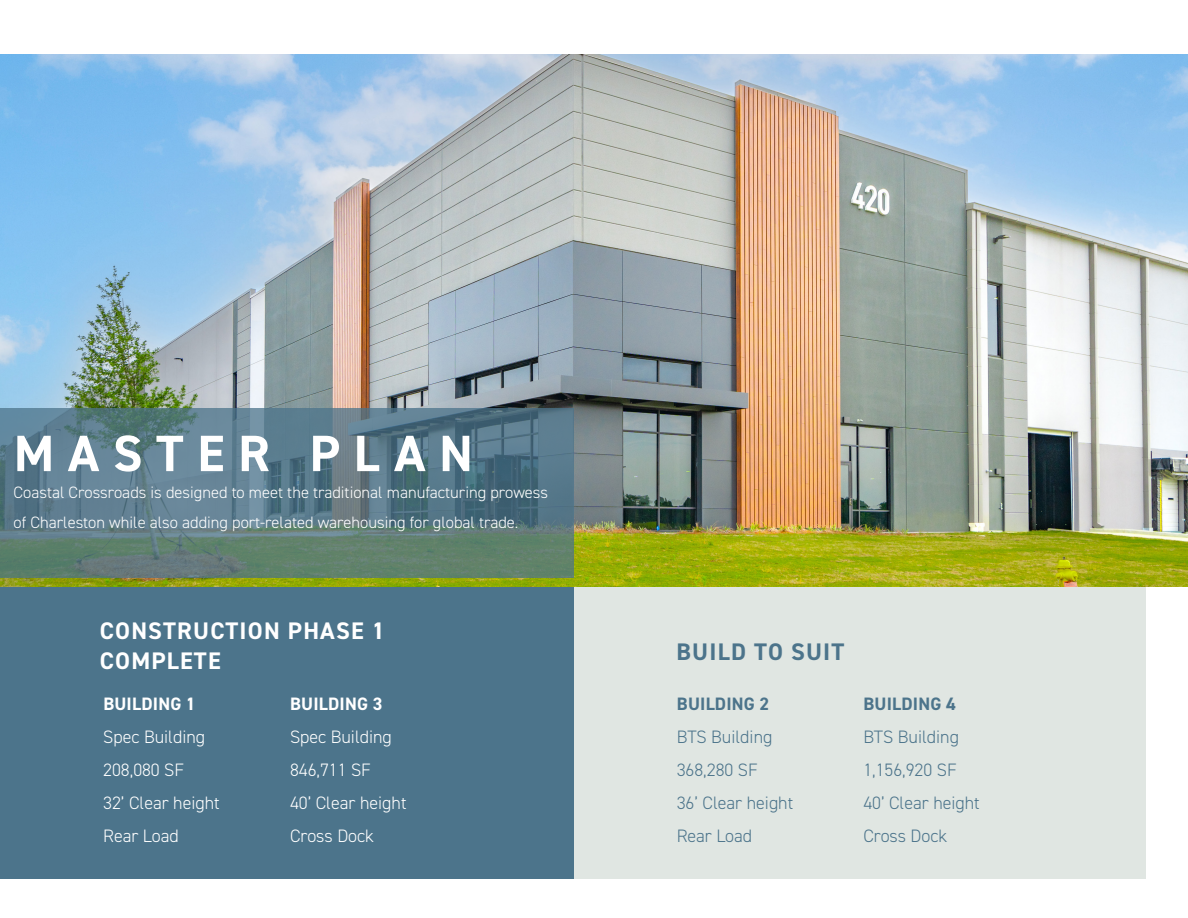
<style>
.page{position:relative;width:1188px;height:918px;background:#fff}
.page>*{position:absolute;margin:0;border:0;box-sizing:border-box;transform-origin:0 0}
.t1{font:700 51.3px "DIN2014";letter-spacing:.27em;color:#fff}
.t2{font:700 24px "DIN2014";letter-spacing:.05em;color:#fff}
.t3{font:700 24px "DIN2014";letter-spacing:.05em;color:#4c748b}
.t4{font:300 18px "DIN2014";color:#fff}
.t5{font:300 18px/33px "DIN2014";color:#4c748b}
.t6{font:700 18px "DIN2014";letter-spacing:.01em;color:#fff}
.t7{font:700 18px "DIN2014";letter-spacing:.01em;color:#4c748b}
.t8{font:300 16.5px/30.6px "DIN2014";color:#fff}
</style>
<div class="page">
<div style="left:573px;top:584px;width:572px;height:295px;background:#e0e6e2"></div>
<div style="left:0;top:578px;width:573px;height:301px;background:#4c748b"></div>
<img style="left:0;top:54px;width:1188px;height:533px">
<svg style="left:0;top:409px;width:573px;height:169px;background:#5c7b82"></svg>
<p class="t1" style="left:14px;top:419px;width:460px">MASTER PLAN</p>
<p class="t8" style="left:14px;top:477px;width:536px">Coastal Crossroads is designed to meet the traditional manufacturing prowess of Charleston while also adding port-related warehousing for global trade.</p>
<p class="t2" style="left:100px;top:615px;width:286px">CONSTRUCTION PHASE 1</p>
<p class="t2" style="left:100px;top:645px;width:122px">COMPLETE</p>
<p class="t6" style="left:103px;top:692px;width:94px">BUILDING 1</p>
<p class="t4" style="left:103px;top:726px;width:103px">Spec Building</p>
<p class="t4" style="left:103px;top:759px;width:82px">208,080 SF</p>
<p class="t4" style="left:103px;top:792px;width:118px">32’ Clear height</p>
<p class="t4" style="left:103px;top:825px;width:77px">Rear Load</p>
<p class="t6" style="left:290px;top:692px;width:94px">BUILDING 3</p>
<p class="t4" style="left:290px;top:726px;width:103px">Spec Building</p>
<p class="t4" style="left:290px;top:759px;width:82px">846,711 SF</p>
<p class="t4" style="left:290px;top:792px;width:118px">40’ Clear height</p>
<p class="t4" style="left:290px;top:825px;width:85px">Cross Dock</p>
<p class="t3" style="left:677px;top:636px;width:169px">BUILD TO SUIT</p>
<p class="t7" style="left:677px;top:692px;width:94px">BUILDING 2</p>
<p class="t5" style="left:677px;top:720px;width:97px">BTS Building<br>368,280 SF</p>
<p class="t5" style="left:677px;top:786px;width:118px">36’ Clear height<br>Rear Load</p>
<p class="t7" style="left:863px;top:692px;width:94px">BUILDING 4</p>
<p class="t5" style="left:863px;top:720px;width:97px">BTS Building<br>1,156,920 SF</p>
<p class="t5" style="left:863px;top:786px;width:118px">40’ Clear height<br>Cross Dock</p>
</div>
